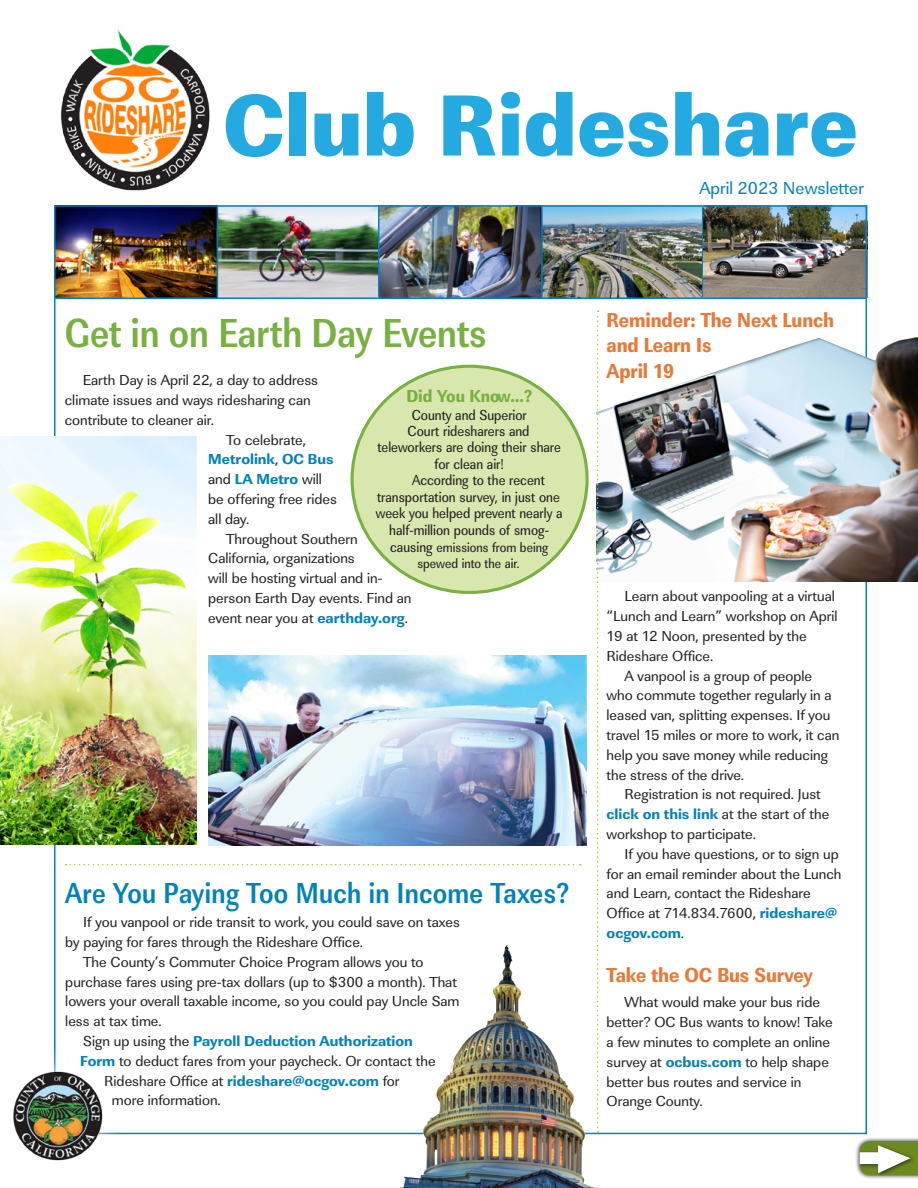
<style>
.page{position:relative;width:918px;height:1188px;background:#fff}
.page>*{position:absolute;margin:0;border:0;box-sizing:border-box;transform-origin:0 0}
.t1{font:90px "URW Linear T Ultr Bold Narr";color:#24aae1}
.t2{font:42px "URW Linear T Bold Narr";color:#78b042;scale:.9 1}
.t3{font:30px "URW Linear T Bold Narr";letter-spacing:.01em;color:#0082bb;scale:.9 1}
.t4{font:21px/25.5px "URW Linear T Extr Bold Extr Narr";letter-spacing:-.005em;color:#e97938}
.t5{font:18px "URW Linear T";color:#0082bb}
.t6{font:18px "URW Linear T Extr Bold Extr Narr";color:#78b042}
.t7{font:15px/19.8px "URW Linear T";color:#231f20}
.t8{font:15px "URW Linear T Regu Extr Narr";color:#231f20}
.t9{font:700 15px "URW Linear T Extr";color:#0082bb}
.t10{font:13.95px/16.4px "URW Linear T Regu Extr Narr";color:#231f20;text-align:center}
.s1{font-family:"URW Linear T";font-weight:400;color:#231f20}
.s2{font-family:"URW Linear T Extr";font-weight:700;color:#0082bb}
.s3{font-size:15px}
</style>
<div class="page">
<img style="left:60px;top:30px;width:150px;height:161px">
<img style="left:543px;top:208px;width:159px;height:89px">
<img style="left:380px;top:208px;width:161px;height:89px">
<img style="left:218px;top:208px;width:160px;height:89px">
<img style="left:57px;top:208px;width:160px;height:89px">
<hr style="left:378px;top:205px;width:2px;height:92px;background:#0082bb">
<hr style="left:541px;top:205px;width:2px;height:92px;background:#0082bb">
<hr style="left:702px;top:207px;width:2px;height:90px;background:#0082bb">
<hr style="left:217px;top:206px;width:1px;height:91px;background:#0082bb">
<img style="left:704px;top:208px;width:160px;height:89px">
<hr style="left:55px;top:297px;width:812px;height:2px;background:#0082bb">
<img style="left:13px;top:1059px;width:100px;height:102px">
<div style="left:855px;top:1136px;width:63px;height:44px;background:#231f20;opacity:.75"></div>
<svg style="left:860px;top:1141px;width:58px;height:34px"></svg>
<img style="left:599px;top:331px;width:319px;height:251px">
<img style="left:400px;top:945px;width:207px;height:243px">
<img style="left:209px;top:655px;width:377px;height:190px">
<svg style="left:597px;top:311px;width:2px;height:822px"></svg>
<svg style="left:66px;top:864px;width:515px;height:1px"></svg>
<img style="left:0;top:436px;width:196px;height:408px">
<div style="left:352px;top:366px;width:235px;height:226px;background:#d8e7ae;border-radius:50%"></div>
<h1 class="t1" style="left:223px;top:70px;width:637px">Club Rideshare</h1>
<p class="t5" style="left:699px;top:178px;width:166px">April 2023 Newsletter</p>
<h2 class="t2" style="left:65px;top:308px;width:470px">Get in on Earth Day Events</h2>
<p class="t7" style="left:83px;top:370px;width:237px">Earth Day is April 22, a day to address</p>
<p class="t7" style="left:65px;top:390px;width:248px">climate issues and ways ridesharing can</p>
<p class="t7" style="left:65px;top:410px;width:151px">contribute to cleaner air.</p>
<p class="t7" style="left:226px;top:430px;width:81px">To celebrate,</p>
<p class="t9" style="left:208px;top:450px;width:127px">Metrolink<span class="s1">,</span> OC Bus</p>
<p class="t7" style="left:208px;top:469px;width:130px">and <span class="s2">LA Metro</span> will be offering free rides all day.</p>
<p class="t7" style="left:208px;top:529px;width:205px;text-indent:18px">Throughout Southern<br>California, organizations<br>will be hosting virtual and in&shy;person Earth Day events. Find an event near you at <span class="s2">earthday.org</span>.</p>
<p class="t6" style="left:406px;top:385px;width:127px">Did You Know…?</p>
<p class="t8" style="left:412px;top:406px;width:117px">County and Superior</p>
<p class="t8" style="left:408px;top:422px;width:123px">Court ridesharers and</p>
<p class="t8" style="left:378px;top:438px;width:185px">teleworkers are doing their share</p>
<p class="t8" style="left:435px;top:455px;width:71px">for clean air!</p>
<p class="t8" style="left:412px;top:471px;width:134px">According to the recent</p>
<p class="t8" style="left:377px;top:488px;width:184px">transportation survey, in just one</p>
<p class="t8" style="left:376px;top:504px;width:188px">week you helped prevent nearly a</p>
<p class="t8" style="left:389px;top:521px;width:161px">half-million pounds of smog-</p>
<p class="t10" style="left:390px;top:539px;width:160px"><span class="s3">causing</span> emissions from being spewed into the air.</p>
<h3 class="t3" style="left:65px;top:875px;width:561px">Are You Paying Too Much in Income Taxes?</h3>
<p class="t7" style="left:83px;top:912px;width:378px">If you vanpool or ride transit to work, you could save on taxes</p>
<p class="t7" style="left:65px;top:932px;width:299px">by paying for fares through the Rideshare Office.</p>
<p class="t7" style="left:83px;top:952px;width:342px">The County’s Commuter Choice Program allows you to</p>
<p class="t7" style="left:65px;top:972px;width:393px">purchase fares using pre-tax dollars (up to $300 a month). That</p>
<p class="t7" style="left:65px;top:992px;width:396px">lowers your overall taxable income, so you could pay Uncle Sam</p>
<p class="t7" style="left:65px;top:1011px;width:98px">less at tax time.</p>
<p class="t9" style="left:83px;top:1032px;width:331px"><span class="s1">Sign up using the</span> Payroll Deduction Authorization</p>
<p class="t7" style="left:80px;top:1051px;width:357px"><span class="s2">Form</span> to deduct fares from your paycheck. Or contact the</p>
<p class="t7" style="left:104px;top:1071px;width:297px">Rideshare Office at <span class="s2">rideshare@ocgov.com</span> for</p>
<p class="t7" style="left:112px;top:1091px;width:110px">more information.</p>
<h3 class="t4" style="left:607px;top:307px;width:229px">Reminder: The Next Lunch and Learn Is<br>April 19</h3>
<p class="t7" style="left:625px;top:587px;width:212px">Learn about vanpooling at a virtual</p>
<p class="t7" style="left:607px;top:606px;width:232px">“Lunch and Learn” workshop on April</p>
<p class="t7" style="left:607px;top:626px;width:202px">19 at 12 Noon, presented by the</p>
<p class="t7" style="left:607px;top:646px;width:108px">Rideshare Office.</p>
<p class="t7" style="left:625px;top:666px;width:189px">A vanpool is a group of people</p>
<p class="t7" style="left:607px;top:686px;width:227px">who commute together regularly in a</p>
<p class="t7" style="left:607px;top:705px;width:225px">leased van, splitting expenses. If you</p>
<p class="t7" style="left:607px;top:725px;width:234px">travel 15 miles or more to work, it can</p>
<p class="t7" style="left:607px;top:745px;width:223px">help you save money while reducing</p>
<p class="t7" style="left:607px;top:765px;width:139px">the stress of the drive.</p>
<p class="t7" style="left:625px;top:785px;width:198px">Registration is not required. Just</p>
<p class="t9" style="left:607px;top:805px;width:224px">click on this link <span class="s1">at the start of the</span></p>
<p class="t7" style="left:607px;top:824px;width:151px">workshop to participate.</p>
<p class="t7" style="left:625px;top:844px;width:216px">If you have questions, or to sign up</p>
<p class="t7" style="left:607px;top:864px;width:236px">for an email reminder about the Lunch</p>
<p class="t7" style="left:607px;top:884px;width:206px">and Learn, contact the Rideshare</p>
<p class="t7" style="left:607px;top:903px;width:232px">Office at 714.834.7600, <span class="s2">rideshare@</span></p>
<p class="t9" style="left:607px;top:924px;width:79px">ocgov.com<span class="s1">.</span></p>
<h3 class="t4" style="left:607px;top:962px;width:208px">Take the OC Bus Survey</h3>
<p class="t7" style="left:607px;top:993px;width:228px;text-indent:18px">What would make your bus ride better? OC Bus wants to know! Take a few minutes to complete an online survey at <span class="s2">ocbus.com</span> to help shape better bus routes and service in<br>Orange County.</p>
</div>
